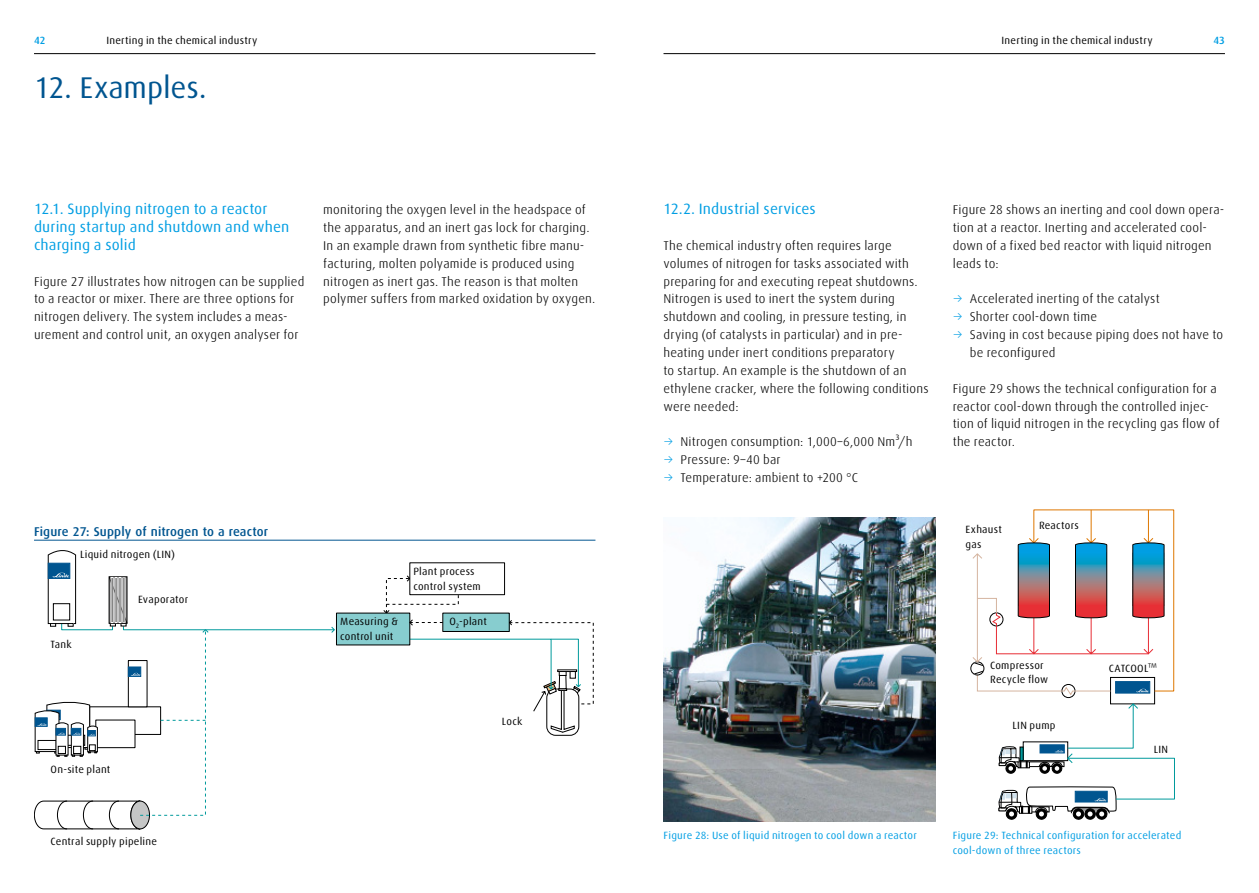
<style>
.page{position:relative;width:1259px;height:893px;background:#fff}
.page>*{position:absolute;margin:0;border:0;box-sizing:border-box;transform-origin:0 0}
.t1{font:30px "Linde Dax Global";letter-spacing:-.005em;color:#005590}
.t2{font:15px/17.9px "Linde Dax Global";letter-spacing:.005em;color:#009ee3}
.t3{font:300 12.75px/17.9px "Linde Dax Global";letter-spacing:.01em;color:#000}
.t4{font:500 12.75px "Linde Dax Global";letter-spacing:.015em;color:#005590}
.t5{font:10.5px/14.7px "Linde Dax Global";letter-spacing:.02em;color:#000}
.t6{font:10.5px/14.7px "Linde Dax Global";letter-spacing:.02em;color:#009ee3}
.t7{font:500 10.5px "Linde Dax Global";color:#009ee3}
.s1{color:#009ee3}
.s2{font-weight:300}
</style>
<div class="page">
<hr style="left:663px;top:53px;width:562px;height:1px;background:#000">
<hr style="left:34px;top:53px;width:561px;height:1px;background:#000">
<div style="left:546px;top:689px;width:33px;height:47px;border:1px solid #000;border-radius:9px"></div>
<svg style="left:34px;top:550px;width:301px;height:279px"></svg>
<div style="left:336px;top:613px;width:74px;height:32px;background:#87cdcf"></div>
<svg style="left:383px;top:575px;width:210px;height:158px"></svg>
<hr style="left:34px;top:540px;width:561px;height:1px;background:#005590">
<img style="left:663px;top:518px;width:272px;height:303px">
<svg style="left:998px;top:703px;width:176px;height:116px"></svg>
<div style="left:1062px;top:684px;width:13px;height:14px;background:#343434;border-radius:50%"></div>
<div style="left:1061px;top:684px;width:14px;height:14px;border:1px solid #000;border-radius:50%"></div>
<div style="left:970px;top:661px;width:14px;height:14px;border:1px solid #000;border-radius:50%"></div>
<svg style="left:971px;top:509px;width:203px;height:187px"></svg>
<p class="t7" style="left:34px;top:34px;width:13px">42</p>
<p class="t5" style="left:106px;top:33px;width:153px">Inerting in the chemical industry</p>
<p class="t5" style="left:1001px;top:33px;width:153px">Inerting in the chemical industry</p>
<p class="t7" style="left:1213px;top:34px;width:13px">43</p>
<h1 class="t1" style="left:34px;top:70px;width:174px">12. Examples.</h1>
<p class="t2" style="left:34px;top:200px;width:257px">12.1. Supplying nitrogen to a reactor during startup and shutdown and when charging a solid</p>
<p class="t3" style="left:34px;top:272px;width:272px">Figure 27 illustrates how nitrogen can be supplied to a reactor or mixer. There are three options for nitrogen delivery. The system includes a meas&shy;urement and control unit, an oxygen analyser for</p>
<p class="t3" style="left:323px;top:201px;width:274px">monitoring the oxygen level in the headspace of the apparatus, and an inert gas lock for charging.<br>In an example drawn from synthetic fibre manu&shy;facturing, molten polyamide is produced using nitrogen as inert gas. The reason is that molten polymer suffers from marked oxidation by oxygen.</p>
<p class="t4" style="left:34px;top:524px;width:236px">Figure 27: Supply of nitrogen to a reactor</p>
<p class="t5" style="left:80px;top:547px;width:97px">Liquid nitrogen (LIN)</p>
<p class="t5" style="left:138px;top:592px;width:52px">Evaporator</p>
<p class="t5" style="left:51px;top:637px;width:23px">Tank</p>
<p class="t5" style="left:51px;top:762px;width:61px">On-site plant</p>
<p class="t5" style="left:51px;top:834px;width:108px">Central supply pipeline</p>
<p class="t5" style="left:340px;top:614px;width:59px">Measuring &amp; control unit</p>
<p class="t5" style="left:413px;top:564px;width:69px">Plant process control system</p>
<p class="t5" style="left:449px;top:614px;width:39px">O<sub>2</sub>-plant</p>
<p class="t5" style="left:502px;top:714px;width:22px">Lock</p>
<p class="t2" style="left:663px;top:200px;width:154px">12.2. Industrial services</p>
<p class="t3" style="left:663px;top:237px;width:267px">The chemical industry often requires large volumes of nitrogen for tasks associated with preparing for and executing repeat shutdowns.<br>Nitrogen is used to inert the system during shutdown and cooling, in pressure testing, in drying (of catalysts in particular) and in pre&shy;heating under inert conditions preparatory<br>to startup. An example is the shutdown of an ethylene cracker, where the following conditions were needed:</p>
<p class="t3" style="left:663px;top:433px;width:250px"><span class="s1">→</span> Nitrogen consumption: 1,000–6,000 Nm³/h</p>
<p class="t3" style="left:663px;top:451px;width:119px"><span class="s1">→</span> Pressure: 9–40 bar</p>
<p class="t3" style="left:663px;top:469px;width:196px"><span class="s1">→</span> Temperature: ambient to +200 °C</p>
<p class="t3" style="left:952px;top:201px;width:273px">Figure 28 shows an inerting and cool down opera&shy;tion at a reactor. Inerting and accelerated cool&shy;down of a fixed bed reactor with liquid nitrogen leads to:</p>
<p class="t3" style="left:952px;top:290px;width:208px"><span class="s1">→</span> Accelerated inerting of the catalyst</p>
<p class="t3" style="left:952px;top:308px;width:146px"><span class="s1">→</span> Shorter cool-down time</p>
<p class="t3" style="left:969px;top:326px;width:255px;text-indent:-17px"><span class="s1">→</span> Saving in cost because piping does not have to be reconfigured</p>
<p class="t3" style="left:952px;top:379px;width:268px">Figure 29 shows the technical configuration for a reactor cool-down through the controlled injec&shy;tion of liquid nitrogen in the recycling gas flow of the reactor.</p>
<p class="t5" style="left:965px;top:522px;width:38px">Exhaust gas</p>
<p class="t5" style="left:1039px;top:518px;width:41px">Reactors</p>
<p class="t5" style="left:990px;top:658px;width:60px">Compressor<br>Recycle flow</p>
<p class="t5" style="left:1012px;top:718px;width:44px">LIN pump</p>
<p class="t5" style="left:1108px;top:661px;width:50px">CATCOOL<span class="s2">™</span></p>
<p class="t5" style="left:1153px;top:742px;width:16px">LIN</p>
<p class="t6" style="left:663px;top:828px;width:255px">Figure 28: Use of liquid nitrogen to cool down a reactor</p>
<p class="t6" style="left:952px;top:828px;width:230px">Figure 29: Technical configuration for accelerated cool-down of three reactors</p>
</div>
